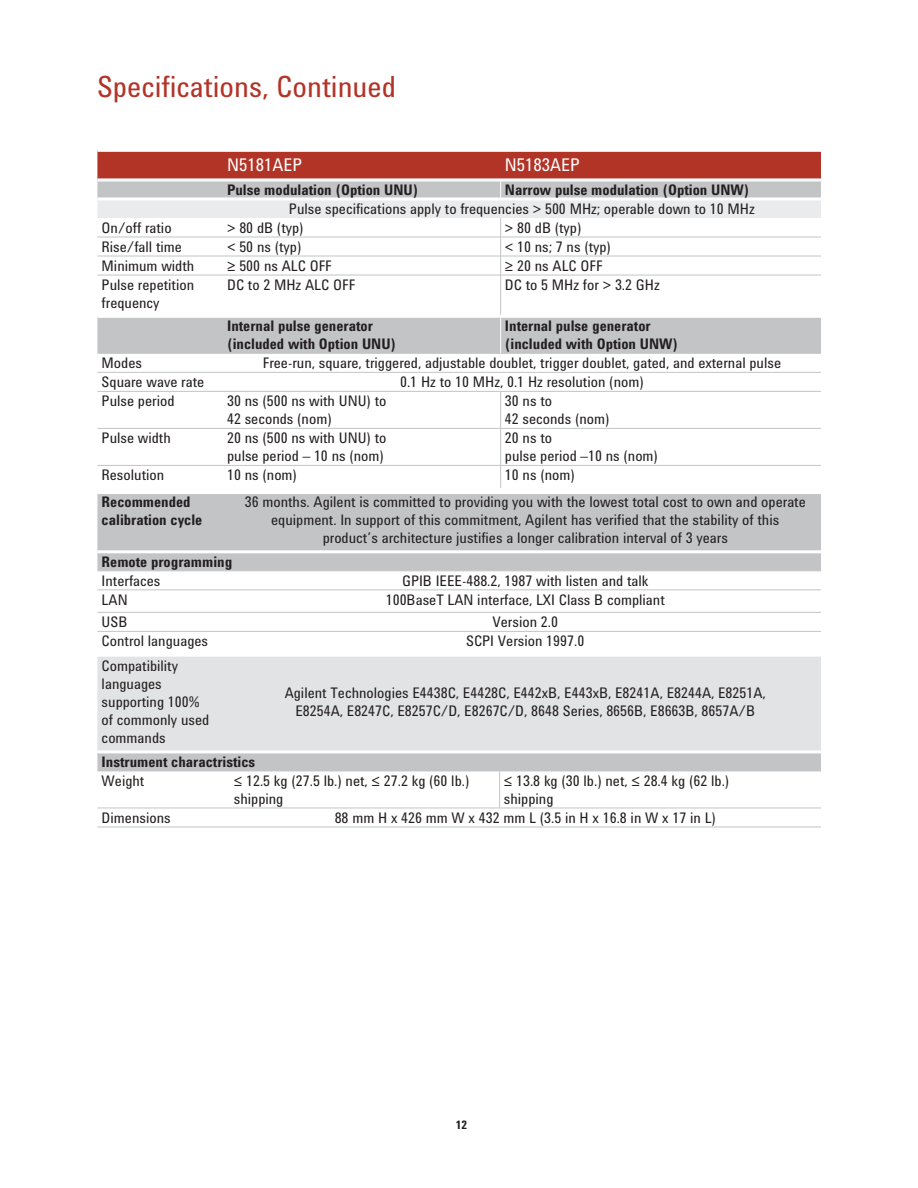
<style>
.page{position:relative;width:918px;height:1188px;background:#fff}
.page>*{position:absolute;margin:0;border:0;box-sizing:border-box;transform-origin:0 0}
.t1{font:30px "Agilent Condensed CFF";color:#b23427}
.t2{font:18px "Agilent Condensed CFF";color:#fff}
.t3{font:15px/18px "Agilent Condensed CFF";color:#231f20}
.t4{font:700 15px/18px "Agilent Condensed CFF";color:#231f20}
.t5{font:700 12px "Agilent Condensed CFF";color:#231f20}
</style>
<div class="page">
<svg style="left:97px;top:276px;width:724px;height:211px"></svg>
<hr style="left:97px;top:275px;width:403px;height:1px;background:#c2c4c6">
<hr style="left:501px;top:275px;width:320px;height:1px;background:#c2c4c6">
<hr style="left:97px;top:353px;width:724px;height:1px;background:#c2c4c6">
<hr style="left:97px;top:372px;width:724px;height:1px;background:#c2c4c6">
<hr style="left:97px;top:391px;width:724px;height:1px;background:#c2c4c6">
<hr style="left:97px;top:428px;width:403px;height:1px;background:#c2c4c6">
<hr style="left:501px;top:428px;width:320px;height:1px;background:#c2c4c6">
<hr style="left:97px;top:465px;width:403px;height:1px;background:#c2c4c6">
<hr style="left:501px;top:465px;width:175px;height:1px;background:#c2c4c6">
<hr style="left:676px;top:465px;width:145px;height:1px;background:#c2c4c6">
<hr style="left:97px;top:315px;width:579px;height:3px;background:#fff">
<hr style="left:676px;top:315px;width:145px;height:3px;background:#fff">
<hr style="left:500px;top:275px;width:1px;height:40px;background:#c2c4c6">
<hr style="left:500px;top:392px;width:1px;height:36px;background:#c2c4c6">
<hr style="left:500px;top:428px;width:1px;height:37px;background:#c2c4c6">
<svg style="left:500px;top:465px;width:1px;height:23px"></svg>
<svg style="left:97px;top:150px;width:724px;height:125px"></svg>
<hr style="left:500px;top:318px;width:1px;height:35px;background:#fff">
<div style="left:97px;top:494px;width:724px;height:76px;background:#c2c4c6"></div>
<svg style="left:97px;top:571px;width:724px;height:256px"></svg>
<svg style="left:97px;top:646px;width:724px;height:11px"></svg>
<div style="left:97px;top:657px;width:724px;height:93px;background:#e2e3e4"></div>
<svg style="left:97px;top:772px;width:724px;height:36px"></svg>
<hr style="left:97px;top:570px;width:724px;height:1px;background:#c2c4c6">
<hr style="left:97px;top:589px;width:724px;height:1px;background:#c2c4c6">
<hr style="left:97px;top:612px;width:724px;height:1px;background:#c2c4c6">
<hr style="left:97px;top:631px;width:724px;height:1px;background:#c2c4c6">
<hr style="left:97px;top:771px;width:724px;height:1px;background:#c2c4c6">
<hr style="left:97px;top:808px;width:403px;height:1px;background:#c2c4c6">
<hr style="left:500px;top:808px;width:321px;height:1px;background:#c2c4c6">
<hr style="left:97px;top:827px;width:403px;height:1px;background:#c2c4c6">
<hr style="left:500px;top:827px;width:321px;height:1px;background:#c2c4c6">
<hr style="left:499px;top:771px;width:1px;height:37px;background:#c2c4c6">
<hr style="left:97px;top:550px;width:724px;height:3px;background:#fff">
<hr style="left:97px;top:750px;width:403px;height:3px;background:#fff">
<hr style="left:500px;top:750px;width:321px;height:3px;background:#fff">
<h1 class="t1" style="left:97px;top:75px;width:300px">Specifications, Continued</h1>
<p class="t2" style="left:227px;top:159px;width:77px">N5181AEP</p>
<p class="t2" style="left:505px;top:159px;width:77px">N5183AEP</p>
<p class="t4" style="left:227px;top:182px;width:193px">Pulse modulation (Option UNU)</p>
<p class="t4" style="left:505px;top:182px;width:246px">Narrow pulse modulation (Option UNW)</p>
<p class="t3" style="left:289px;top:201px;width:467px">Pulse specifications apply to frequencies &gt; 500 MHz; operable down to 10 MHz</p>
<p class="t3" style="left:102px;top:220px;width:71px">On/off ratio</p>
<p class="t3" style="left:227px;top:220px;width:78px">&gt; 80 dB (typ)</p>
<p class="t3" style="left:505px;top:220px;width:78px">&gt; 80 dB (typ)</p>
<p class="t3" style="left:102px;top:239px;width:82px">Rise/fall time</p>
<p class="t3" style="left:227px;top:239px;width:76px">&lt; 50 ns (typ)</p>
<p class="t3" style="left:505px;top:239px;width:108px">&lt; 10 ns; 7 ns (typ)</p>
<p class="t3" style="left:102px;top:258px;width:94px">Minimum width</p>
<p class="t3" style="left:227px;top:258px;width:106px">≥ 500 ns ALC OFF</p>
<p class="t3" style="left:505px;top:258px;width:99px">≥ 20 ns ALC OFF</p>
<p class="t3" style="left:102px;top:277px;width:94px">Pulse repetition frequency</p>
<p class="t3" style="left:227px;top:277px;width:130px">DC to 2 MHz ALC OFF</p>
<p class="t3" style="left:505px;top:277px;width:156px">DC to 5 MHz for &gt; 3.2 GHz</p>
<p class="t4" style="left:227px;top:319px;width:171px">Internal pulse generator (included with Option UNU)</p>
<p class="t4" style="left:505px;top:319px;width:175px">Internal pulse generator (included with Option UNW)</p>
<p class="t3" style="left:102px;top:356px;width:42px">Modes</p>
<p class="t3" style="left:263px;top:356px;width:520px">Free-run, square, triggered, adjustable doublet, trigger doublet, gated, and external pulse</p>
<p class="t3" style="left:102px;top:375px;width:104px">Square wave rate</p>
<p class="t3" style="left:400px;top:375px;width:245px">0.1 Hz to 10 MHz, 0.1 Hz resolution (nom)</p>
<p class="t3" style="left:102px;top:394px;width:74px">Pulse period</p>
<p class="t3" style="left:227px;top:394px;width:161px">30 ns (500 ns with UNU) to<br>42 seconds (nom)</p>
<p class="t3" style="left:505px;top:394px;width:106px">30 ns to<br>42 seconds (nom)</p>
<p class="t3" style="left:102px;top:431px;width:71px">Pulse width</p>
<p class="t3" style="left:227px;top:431px;width:161px">20 ns (500 ns with UNU) to pulse period – 10 ns (nom)</p>
<p class="t3" style="left:505px;top:431px;width:155px">20 ns to<br>pulse period –10 ns (nom)</p>
<p class="t3" style="left:102px;top:468px;width:64px">Resolution</p>
<p class="t3" style="left:227px;top:468px;width:71px">10 ns (nom)</p>
<p class="t3" style="left:505px;top:468px;width:71px">10 ns (nom)</p>
<p class="t4" style="left:102px;top:495px;width:102px">Recommended calibration cycle</p>
<p class="t3" style="left:245px;top:495px;width:563px;text-align:center">36 months. Agilent is committed to providing you with the lowest total cost to own and operate equipment. In support of this commitment, Agilent has verified that the stability of this product’s architecture justifies a longer calibration interval of 3 years</p>
<p class="t4" style="left:102px;top:554px;width:132px">Remote programming</p>
<p class="t3" style="left:102px;top:573px;width:60px">Interfaces</p>
<p class="t3" style="left:402px;top:573px;width:248px">GPIB IEEE-488.2, 1987 with listen and talk</p>
<p class="t3" style="left:102px;top:592px;width:27px">LAN</p>
<p class="t3" style="left:386px;top:592px;width:281px">100BaseT LAN interface, LXI Class B compliant</p>
<p class="t3" style="left:102px;top:615px;width:27px">USB</p>
<p class="t3" style="left:492px;top:615px;width:67px">Version 2.0</p>
<p class="t3" style="left:102px;top:634px;width:108px">Control languages</p>
<p class="t3" style="left:466px;top:634px;width:120px">SCPI Version 1997.0</p>
<p class="t3" style="left:102px;top:659px;width:109px">Compatibility languages supporting 100% of commonly used commands</p>
<p class="t3" style="left:285px;top:686px;width:483px;text-align:center">Agilent Technologies E4438C, E4428C, E442xB, E443xB, E8241A, E8244A, E8251A,<br>E8254A, E8247C, E8257C/D, E8267C/D, 8648 Series, 8656B, E8663B, 8657A/B</p>
<p class="t4" style="left:102px;top:754px;width:155px">Instrument charactristics</p>
<p class="t3" style="left:102px;top:773px;width:44px">Weight</p>
<p class="t3" style="left:234px;top:773px;width:237px">≤ 12.5 kg (27.5 lb.) net, ≤ 27.2 kg (60 lb.) shipping</p>
<p class="t3" style="left:504px;top:773px;width:227px">≤ 13.8 kg (30 lb.) net, ≤ 28.4 kg (62 lb.) shipping</p>
<p class="t3" style="left:102px;top:810px;width:71px">Dimensions</p>
<p class="t3" style="left:335px;top:810px;width:383px">88 mm H x 426 mm W x 432 mm L (3.5 in H x 16.8 in W x 17 in L)</p>
<p class="t5" style="left:456px;top:1120px;width:13px">12</p>
</div>
